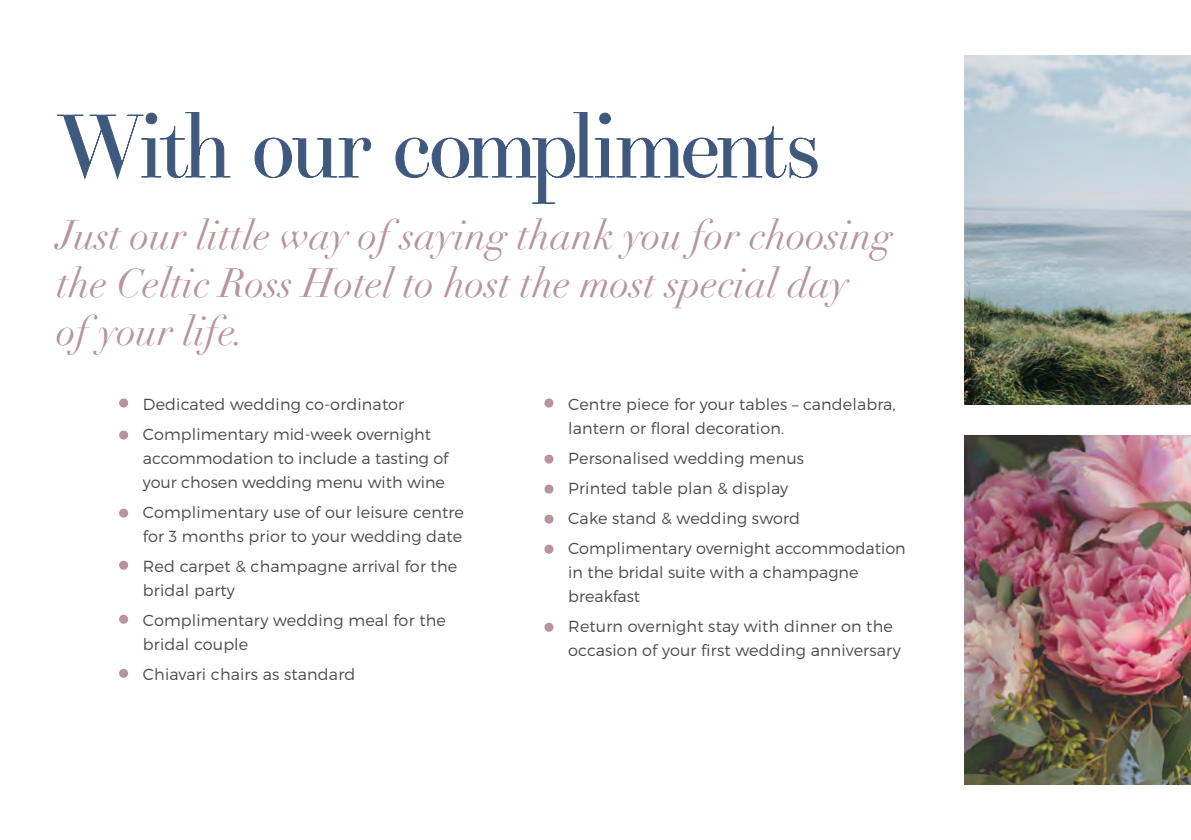
<style>
.page{position:relative;width:1191px;height:840px;background:#fff}
.page>*{position:absolute;margin:0;border:0;box-sizing:border-box;transform-origin:0 0}
.t1{font:88px "Henri Didot";letter-spacing:-.03em;color:#3e587e}
.t2{font:italic 40px/48px "Didot";color:#b8949c}
.t3{font:300 16px/24px "Montserrat";letter-spacing:.01em;color:#4a4a49}
</style>
<div class="page">
<img style="left:964px;top:56px;width:227px;height:348px">
<img style="left:964px;top:435px;width:227px;height:348px">
<svg style="left:57px;top:112px;width:173px;height:68px"></svg>
<svg style="left:254px;top:138px;width:117px;height:40px"></svg>
<svg style="left:395px;top:112px;width:422px;height:91px"></svg>
<div style="left:119px;top:398px;width:9px;height:9px;background:#b8949c;border-radius:50%"></div>
<div style="left:119px;top:430px;width:9px;height:9px;background:#b8949c;border-radius:50%"></div>
<div style="left:119px;top:508px;width:9px;height:9px;background:#b8949c;border-radius:50%"></div>
<div style="left:119px;top:560px;width:9px;height:9px;background:#b8949c;border-radius:50%"></div>
<div style="left:119px;top:614px;width:9px;height:9px;background:#b8949c;border-radius:50%"></div>
<div style="left:119px;top:668px;width:9px;height:9px;background:#b8949c;border-radius:50%"></div>
<div style="left:544px;top:398px;width:9px;height:9px;background:#b8949c;border-radius:50%"></div>
<div style="left:544px;top:454px;width:9px;height:9px;background:#b8949c;border-radius:50%"></div>
<div style="left:544px;top:484px;width:9px;height:9px;background:#b8949c;border-radius:50%"></div>
<div style="left:544px;top:514px;width:9px;height:9px;background:#b8949c;border-radius:50%"></div>
<div style="left:544px;top:544px;width:9px;height:9px;background:#b8949c;border-radius:50%"></div>
<div style="left:544px;top:622px;width:9px;height:9px;background:#b8949c;border-radius:50%"></div>
<h1 class="t1" style="left:57px;top:89px;width:763px">With our compliments</h1>
<h2 class="t2" style="left:57px;top:211px;width:837px">Just our little way of saying thank you for choosing the Celtic Ross Hotel to host the most special day<br>of your life.</h2>
<p class="t3" style="left:143px;top:388px;width:290px;line-height:30px">Dedicated wedding co-ordinator<br>Complimentary mid-week overnight</p>
<p class="t3" style="left:143px;top:445px;width:307px">accommodation to include a tasting of your chosen wedding menu with wine</p>
<p class="t3" style="left:143px;top:499px;width:322px">Complimentary use of our leisure centre for 3 months prior to your wedding date</p>
<p class="t3" style="left:143px;top:553px;width:316px">Red carpet &amp; champagne arrival for the bridal party</p>
<p class="t3" style="left:143px;top:607px;width:304px">Complimentary wedding meal for the bridal couple</p>
<p class="t3" style="left:143px;top:661px;width:214px">Chiavari chairs as standard</p>
<p class="t3" style="left:568px;top:391px;width:329px">Centre piece for your tables – candelabra, lantern or floral decoration.</p>
<p class="t3" style="left:568px;top:442px;width:339px;line-height:30px">Personalised wedding menus<br>Printed table plan &amp; display<br>Cake stand &amp; wedding sword<br>Complimentary overnight accommodation</p>
<p class="t3" style="left:568px;top:559px;width:292px">in the bridal suite with a champagne breakfast</p>
<p class="t3" style="left:568px;top:613px;width:334px">Return overnight stay with dinner on the occasion of your first wedding anniversary</p>
</div>
